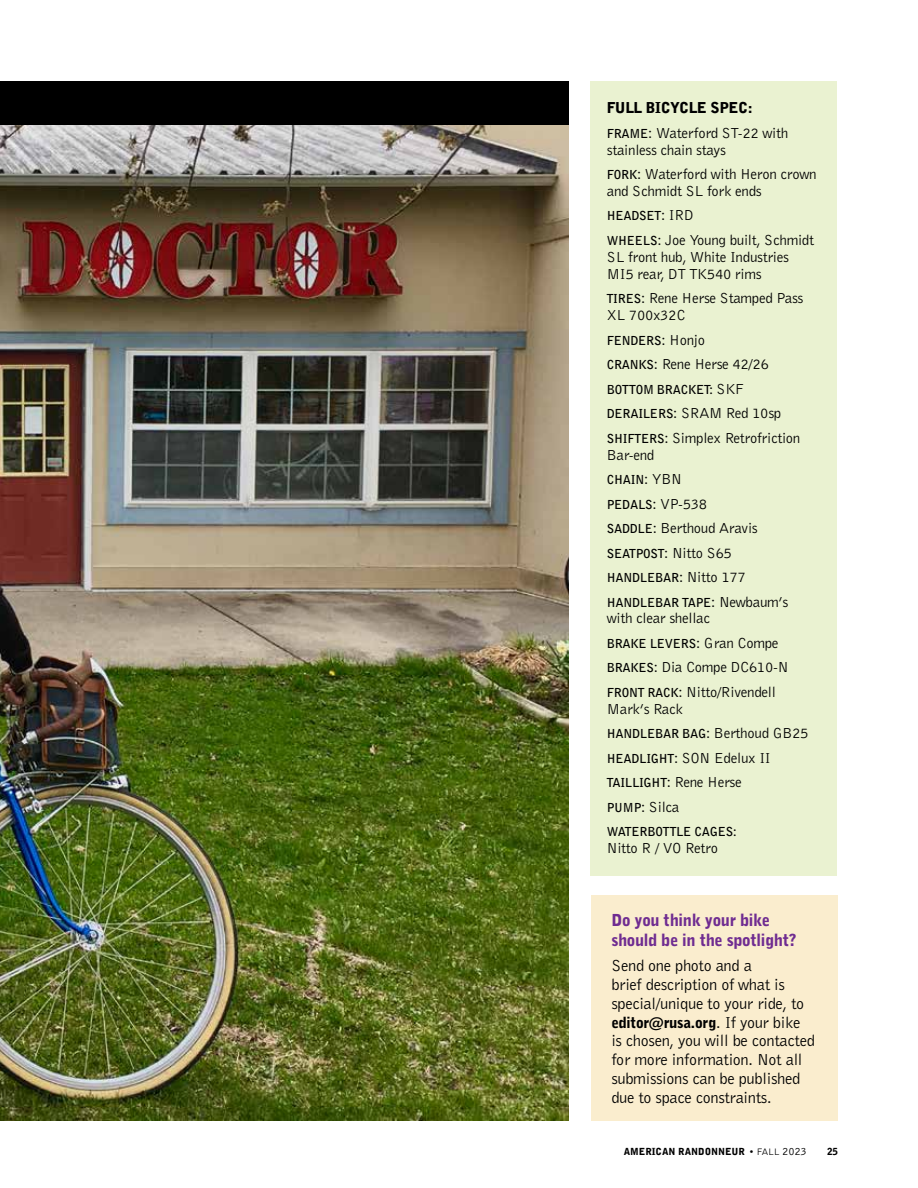
<style>
.page{position:relative;width:918px;height:1188px;background:#fff}
.page>*{position:absolute;margin:0;border:0;box-sizing:border-box;transform-origin:0 0}
.t1{font:16.5px/18.8px "Bell Gothic BT";letter-spacing:-.02em;color:#000}
.t2{font:900 16.5px/19.5px "Bell Gothic BT";letter-spacing:-.02em;color:#6f2c91}
.t3{font:15px/24.5px "Bell Gothic BT";letter-spacing:-.02em;color:#000}
.t4{font:900 15px "Bell Gothic BT";letter-spacing:-.02em;color:#000}
.t5{font:700 12.3px/24.5px "Bell Gothic BT";letter-spacing:-.02em;color:#000}
.t6{font:900 9.75px "Bell Gothic BT";letter-spacing:-.005em;color:#000}
.s1{font-weight:900}
.s2{font-weight:700;font-size:12.3px}
.s3{font-weight:400;font-size:15px}
.s4{font-weight:400;font-size:16.5px}
.s5{font-family:"Bell Gothic";font-weight:300}
.s6{font-weight:400}
.s7{font-weight:400;font-size:11.25px}
</style>
<div class="page">
<div style="left:590px;top:81px;width:247px;height:795px;background:#eaf2d1"></div>
<img style="left:0;top:124px;width:569px;height:996px">
<div style="left:0;top:81px;width:569px;height:43px;background:#000"></div>
<div style="left:591px;top:895px;width:247px;height:225px;background:#faedce"></div>
<p class="t3" style="left:607px;top:96px;width:183px"><span class="s1">FULL BICYCLE SPEC:<br></span><span class="s2">FRAME</span>: Waterford ST-22 with</p>
<p class="t3" style="left:607px;top:137px;width:211px">stainless chain stays<br><span class="s2">FORK</span>: Waterford with Heron crown</p>
<p class="t3" style="left:607px;top:178px;width:156px">and Schmidt SL fork ends</p>
<p class="t5" style="left:607px;top:203px;width:88px">HEADSET<span class="s3">: IRD</span></p>
<p class="t3" style="left:607px;top:231px;width:209px;line-height:16.8px"><span class="s2">WHEELS</span>: Joe Young built, Schmidt<br>SL front hub, White Industries<br>MI5 rear, DT TK540 rims</p>
<p class="t3" style="left:607px;top:289px;width:198px;line-height:16.8px"><span class="s2">TIRES</span>: Rene Herse Stamped Pass<br>XL 700x32C</p>
<p class="t5" style="left:607px;top:328px;width:100px">FENDERS<span class="s3">: Honjo</span></p>
<p class="t3" style="left:607px;top:352px;width:164px"><span class="s2">CRANKS</span>: Rene Herse 42/26</p>
<p class="t5" style="left:607px;top:377px;width:139px">BOTTOM BRACKET: <span class="s3">SKF</span></p>
<p class="t3" style="left:607px;top:401px;width:195px"><span class="s2">DERAILERS</span>: SRAM Red 10sp<br><span class="s2">SHIFTERS</span>: Simplex Retrofriction</p>
<p class="t3" style="left:607px;top:442px;width:49px">Bar-end</p>
<p class="t5" style="left:607px;top:467px;width:77px">CHAIN<span class="s3">: YBN</span></p>
<p class="t3" style="left:607px;top:491px;width:152px"><span class="s2">PEDALS</span>: VP-538<br><span class="s2">SADDLE</span>: Berthoud Aravis<br><span class="s2">SEATPOST</span>: Nitto S65</p>
<p class="t5" style="left:607px;top:565px;width:183px">HANDLEBAR<span class="s3">: Nitto 177<br></span>HANDLEBAR TAPE<span class="s3">: Newbaum’s</span></p>
<p class="t3" style="left:607px;top:606px;width:105px">with clear shellac</p>
<p class="t5" style="left:607px;top:631px;width:173px">BRAKE LEVERS<span class="s3">: Gran Compe</span></p>
<p class="t3" style="left:607px;top:655px;width:183px"><span class="s2">BRAKES</span>: Dia Compe DC610-N<br><span class="s2">FRONT RACK</span>: Nitto/Rivendell</p>
<p class="t3" style="left:607px;top:696px;width:203px">Mark’s Rack<br><span class="s2">HANDLEBAR BAG</span>: Berthoud GB25<br><span class="s2">HEADLIGHT</span>: SON Edelux II<br><span class="s2">TAILLIGHT</span>: Rene Herse<br><span class="s2">PUMP</span>: Silca</p>
<p class="t5" style="left:607px;top:819px;width:131px">WATERBOTTLE CAGES:</p>
<p class="t3" style="left:607px;top:836px;width:113px">Nitto R / VO Retro</p>
<p class="t2" style="left:611px;top:910px;width:186px">Do you think your bike should be in the spotlight?</p>
<p class="t1" style="left:611px;top:956px;width:194px">Send one photo and a<br>brief description of what is special/unique to your ride, to</p>
<p class="t4" style="left:611px;top:1013px;width:191px">editor@rusa.org<span class="s4">. If your bike</span></p>
<p class="t1" style="left:611px;top:1031px;width:205px">is chosen, you will be contacted for more information. Not all submissions can be published due to space constraints.</p>
<p class="t6" style="left:624px;top:1145px;width:216px">AMERICAN RANDONNEUR <span class="s5">•</span> <span class="s6">FALL</span> <span class="s7">2023</span> 25</p>
</div>
